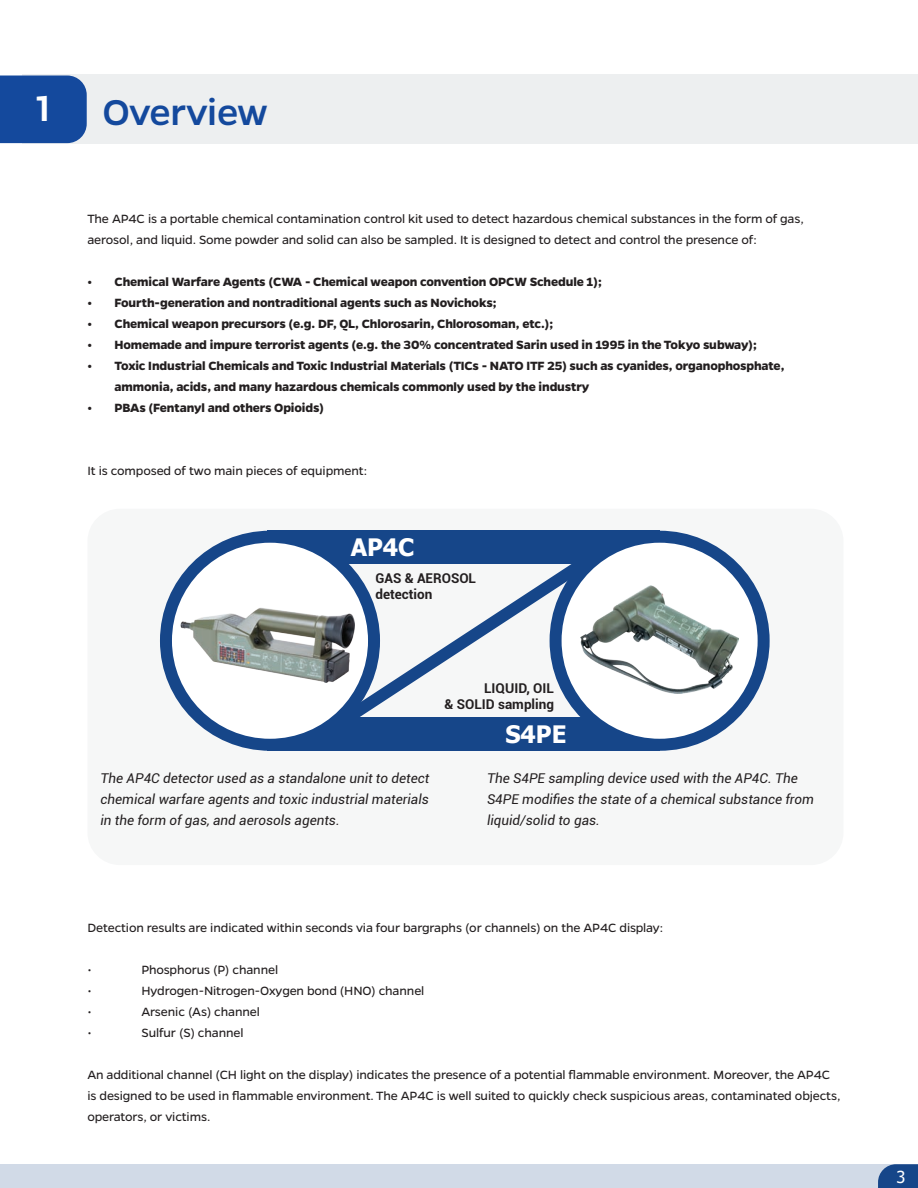
<style>
.page{position:relative;width:918px;height:1188px;background:#fff}
.page>*{position:absolute;margin:0;border:0;box-sizing:border-box;transform-origin:0 0}
.t1{font:500 40.5px "Gentona";letter-spacing:-.015em;color:#14499d}
.t2{font:700 24px "Tahoma";color:#fff}
.t3{font:16.5px "Tahoma";color:#fff}
.t4{font:13.5px/21px "Gentona";letter-spacing:-.01em;color:#231f20}
.t5{font:700 13.5px/21px "Gentona";letter-spacing:-.01em;color:#231f20}
.t6{font:italic 13.5px/21px "Roboto";color:#231f20;text-align:justify}
.t7{font:700 13.5px/16.2px "Roboto";color:#231f20}
.s1{font-family:"Roboto";font-weight:700;font-size:34.5px;color:#fff}
</style>
<div class="page">
<div style="left:87px;top:509px;width:756px;height:356px;background:#f6f7f7;border-radius:32px"></div>
<div style="left:23px;top:75px;width:895px;height:69px;background:#edeff0"></div>
<div style="left:0;top:1164px;width:918px;height:24px;background:#d1dae7"></div>
<svg style="left:878px;top:1164px;width:40px;height:24px"></svg>
<div style="left:0;top:76px;width:87px;height:67px;background:#14499d"></div>
<div style="left:267px;top:531px;width:393px;height:33px;background:#164689"></div>
<div style="left:267px;top:718px;width:393px;height:33px;background:#164689"></div>
<div style="left:556px;top:537px;width:208px;height:208px;background:#fff;border-radius:50%"></div>
<img style="left:605px;top:586px;width:134px;height:107px">
<div style="left:550px;top:531px;width:220px;height:220px;border:12px solid #164689;border-radius:50%"></div>
<div style="left:166px;top:537px;width:208px;height:208px;background:#fff;border-radius:50%"></div>
<img style="left:180px;top:608px;width:151px;height:75px">
<div style="left:160px;top:531px;width:220px;height:220px;border:12px solid #164689;border-radius:50%"></div>
<svg style="left:331px;top:546px;width:274px;height:188px"></svg>
<h1 class="t1" style="left:33px;top:89px;width:235px"><span class="s1">1</span> Overview</h1>
<p class="t4" style="left:87px;top:208px;width:718px">The AP4C is a portable chemical contamination control kit used to detect hazardous chemical substances in the form of gas, aerosol, and liquid. Some powder and solid can also be sampled. It is designed to detect and control the presence of:</p>
<p class="t5" style="left:87px;top:271px;width:516px">• Chemical Warfare Agents (CWA - Chemical weapon convention OPCW Schedule 1);</p>
<p class="t5" style="left:87px;top:292px;width:411px">• Fourth-generation and nontraditional agents such as Novichoks;</p>
<p class="t5" style="left:87px;top:313px;width:467px">• Chemical weapon precursors (e.g. DF, QL, Chlorosarin, Chlorosoman, etc.);</p>
<p class="t5" style="left:87px;top:334px;width:671px">• Homemade and impure terrorist agents (e.g. the 30% concentrated Sarin used in 1995 in the Tokyo subway);</p>
<p class="t5" style="left:114px;top:355px;width:671px;text-indent:-27px">• Toxic Industrial Chemicals and Toxic Industrial Materials (TICs - NATO ITF 25) such as cyanides, organophosphate, ammonia, acids, and many hazardous chemicals commonly used by the industry</p>
<p class="t5" style="left:87px;top:397px;width:238px">• PBAs (Fentanyl and others Opioids)</p>
<p class="t4" style="left:87px;top:460px;width:281px">It is composed of two main pieces of equipment:</p>
<h2 class="t2" style="left:351px;top:531px;width:65px">AP4C</h2>
<p class="t7" style="left:376px;top:570px;width:102px">GAS &amp; AEROSOL detection</p>
<p class="t7" style="left:444px;top:680px;width:111px;text-align:right">LIQUID, OIL<br>&amp; SOLID sampling</p>
<h2 class="t2" style="left:505px;top:718px;width:63px">S4PE</h2>
<p class="t6" style="left:100px;top:768px;width:331px">The AP4C detector used as a standalone unit to detect chemical warfare agents and toxic industrial materials in the form of gas, and aerosols agents.</p>
<p class="t6" style="left:487px;top:768px;width:328px;text-align:left">The S4PE sampling device used with the AP4C. The<br>S4PE modifies the state of a chemical substance from liquid/solid to gas.</p>
<p class="t4" style="left:87px;top:917px;width:577px">Detection results are indicated within seconds via four bargraphs (or channels) on the AP4C display:</p>
<p class="t4" style="left:87px;top:959px;width:6px">•</p>
<p class="t4" style="left:141px;top:959px;width:138px">Phosphorus (P) channel</p>
<p class="t4" style="left:87px;top:980px;width:6px">•</p>
<p class="t4" style="left:141px;top:980px;width:284px">Hydrogen-Nitrogen-Oxygen bond (HNO) channel</p>
<p class="t4" style="left:87px;top:1001px;width:6px">•</p>
<p class="t4" style="left:141px;top:1001px;width:120px">Arsenic (As) channel</p>
<p class="t4" style="left:87px;top:1022px;width:6px">•</p>
<p class="t4" style="left:141px;top:1022px;width:104px">Sulfur (S) channel</p>
<p class="t4" style="left:87px;top:1064px;width:755px">An additional channel (CH light on the display) indicates the presence of a potential flammable environment. Moreover, the AP4C is designed to be used in flammable environment. The AP4C is well suited to quickly check suspicious areas, contaminated objects, operators, or victims.</p>
<p class="t3" style="left:896px;top:1166px;width:11px">3</p>
</div>
